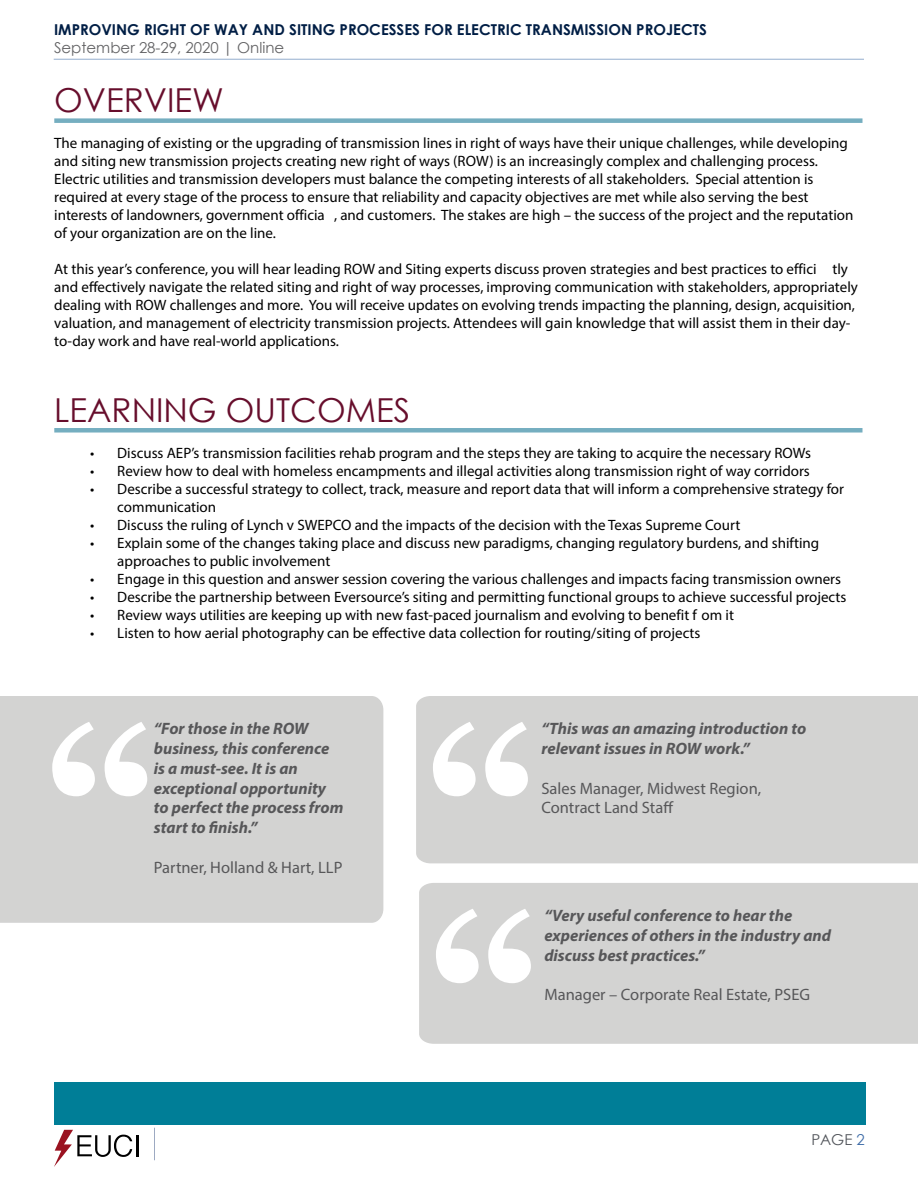
<style>
.page{position:relative;width:918px;height:1188px;background:#fff}
.page>*{position:absolute;margin:0;border:0;box-sizing:border-box;transform-origin:0 0}
.t1{font:33px "Century Gothic";color:#670e2c}
.t2{font:italic 700 16.5px/19.8px "Myriad Pro";color:#575759}
.t3{font:16.5px/19.8px "Myriad Pro";color:#575759}
.t4{font:15px/18px "Myriad Pro";color:#000}
.t5{font:700 15px "Century Gothic";color:#001e45}
.t6{font:15px "Century Gothic";color:#636365}
.t7{font:15px "Century Gothic";color:#52555b}
.s1{color:#3d6ba7}
</style>
<div class="page">
<hr style="left:54px;top:59px;width:810px;height:1px;background:#3d6ba7">
<hr style="left:137px;top:1135px;width:2px;height:21px;background:#000">
<svg style="left:54px;top:1130px;width:78px;height:37px"></svg>
<hr style="left:154px;top:1128px;width:1px;height:32px;background:#9daac2">
<div style="left:54px;top:1082px;width:812px;height:42px;background:#007e97"></div>
<div style="left:54px;top:118px;width:808px;height:5px;background:#75aec0"></div>
<div style="left:54px;top:428px;width:808px;height:5px;background:#75aec0"></div>
<div style="left:416px;top:696px;width:502px;height:167px;background:#d3d3d2"></div>
<svg style="left:433px;top:722px;width:95px;height:74px"></svg>
<div style="left:0;top:696px;width:383px;height:227px;background:#d3d3d2"></div>
<svg style="left:52px;top:722px;width:95px;height:74px"></svg>
<div style="left:419px;top:883px;width:499px;height:161px;background:#d3d3d2"></div>
<svg style="left:436px;top:909px;width:95px;height:74px"></svg>
<p class="t5" style="left:54px;top:19px;width:654px">IMPROVING RIGHT OF WAY AND SITING PROCESSES FOR ELECTRIC TRANSMISSION PROJECTS</p>
<p class="t6" style="left:54px;top:37px;width:232px">September 28-29, 2020 | Online</p>
<h1 class="t1" style="left:54px;top:77px;width:171px">OVERVIEW</h1>
<p class="t4" style="left:54px;top:134px;width:801px">The managing of existing or the upgrading of transmission lines in right of ways have their unique challenges, while developing and siting new transmission projects creating new right of ways (ROW) is an increasingly complex and challenging process.<br>Electric utilities and transmission developers must balance the competing interests of all stakeholders. Special attention is required at every stage of the process to ensure that reliability and capacity objectives are met while also serving the best interests of landowners, government officia , and customers. The stakes are high – the success of the project and the reputation of your organization are on the line.</p>
<p class="t4" style="left:54px;top:260px;width:805px">At this year’s conference, you will hear leading ROW and Siting experts discuss proven strategies and best practices to effici tly and effectively navigate the related siting and right of way processes, improving communication with stakeholders, appropriately dealing with ROW challenges and more. You will receive updates on evolving trends impacting the planning, design, acquisition, valuation, and management of electricity transmission projects. Attendees will gain knowledge that will assist them in their day&shy;to-day work and have real-world applications.</p>
<h1 class="t1" style="left:54px;top:387px;width:357px">LEARNING OUTCOMES</h1>
<p class="t4" style="left:90px;top:444px;width:722px">• Discuss AEP’s transmission facilities rehab program and the steps they are taking to acquire the necessary ROWs</p>
<p class="t4" style="left:90px;top:462px;width:721px">• Review how to deal with homeless encampments and illegal activities along transmission right of way corridors</p>
<p class="t4" style="left:117px;top:480px;width:728px;text-indent:-27px">• Describe a successful strategy to collect, track, measure and report data that will inform a comprehensive strategy for communication</p>
<p class="t4" style="left:90px;top:516px;width:652px">• Discuss the ruling of Lynch v SWEPCO and the impacts of the decision with the Texas Supreme Court</p>
<p class="t4" style="left:117px;top:534px;width:703px;text-indent:-27px">• Explain some of the changes taking place and discuss new paradigms, changing regulatory burdens, and shifting approaches to public involvement</p>
<p class="t4" style="left:90px;top:570px;width:752px">• Engage in this question and answer session covering the various challenges and impacts facing transmission owners</p>
<p class="t4" style="left:90px;top:588px;width:758px">• Describe the partnership between Eversource’s siting and permitting functional groups to achieve successful projects</p>
<p class="t4" style="left:90px;top:606px;width:645px">• Review ways utilities are keeping up with new fast-paced journalism and evolving to benefit f om it</p>
<p class="t4" style="left:90px;top:624px;width:612px">• Listen to how aerial photography can be effective data collection for routing/siting of projects</p>
<p class="t2" style="left:154px;top:718px;width:191px">“For those in the ROW business, this conference is a must-see. It is an exceptional opportunity to perfect the process from start to finish.”</p>
<p class="t3" style="left:154px;top:857px;width:190px">Partner, Holland &amp; Hart, LLP</p>
<p class="t2" style="left:541px;top:718px;width:266px">“This was an amazing introduction to relevant issues in ROW work.”</p>
<p class="t3" style="left:541px;top:778px;width:221px">Sales Manager, Midwest Region,<br>Contract Land Staff</p>
<p class="t2" style="left:544px;top:905px;width:288px">“Very useful conference to hear the experiences of others in the industry and discuss best practices.”</p>
<p class="t3" style="left:544px;top:985px;width:267px">Manager – Corporate Real Estate, PSEG</p>
<p class="t7" style="left:811px;top:1129px;width:55px">PAGE <span class="s1">2</span></p>
</div>
